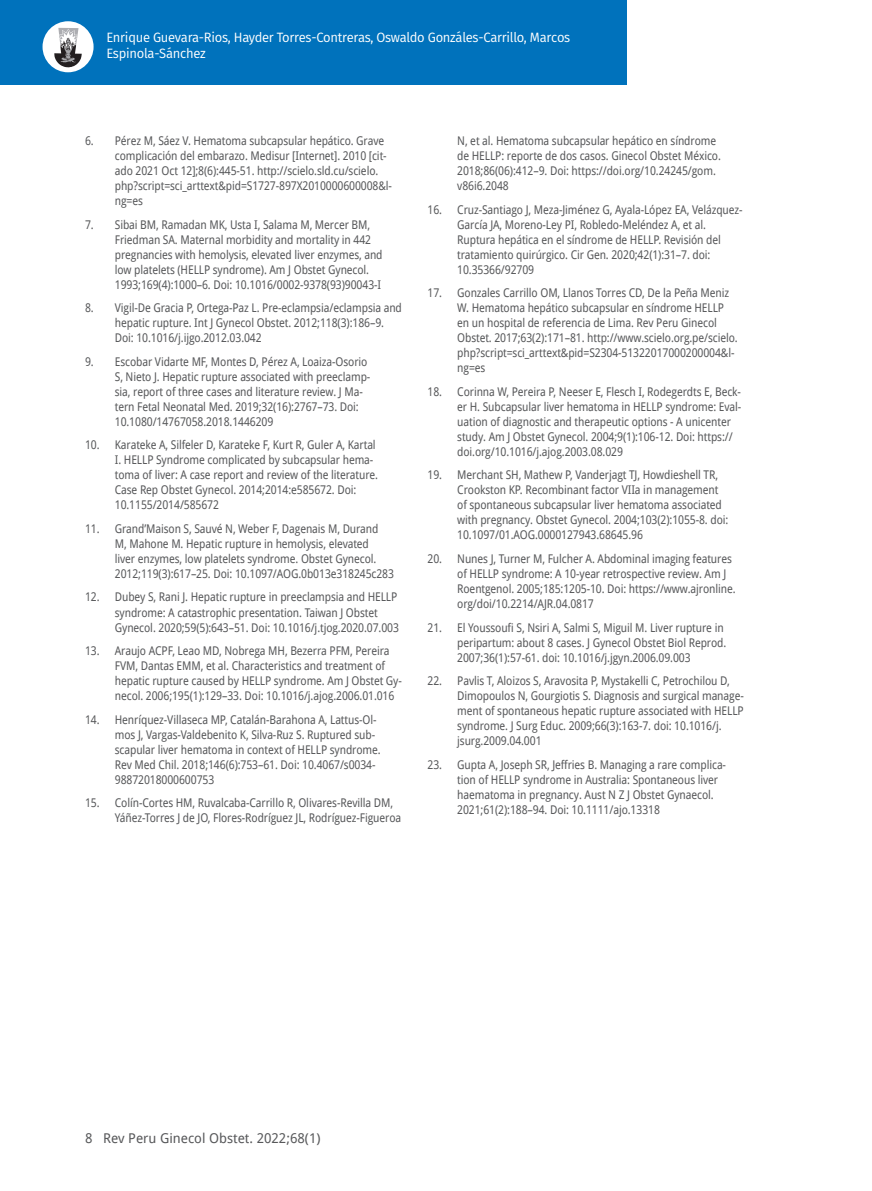
<style>
.page{position:relative;width:872px;height:1191px;background:#fff}
.page>*{position:absolute;margin:0;border:0;box-sizing:border-box;transform-origin:0 0}
.t1{font:13.5px/16.2px "Fira Sans";letter-spacing:-.02em;color:#fff;scale:.96 1}
.t2{font:13.5px "Droid Sans";color:#57585a}
.t3{font:12px/15px "Droid Sans";letter-spacing:-.01em;color:#57585a;scale:.9 1}
</style>
<div class="page">
<div style="left:0;top:0;width:626px;height:85px;background:#0072bc"></div>
<div style="left:43px;top:21px;width:51px;height:51px;background:#fff;border-radius:50%"></div>
<svg style="left:54px;top:28px;width:28px;height:40px"></svg>
<p class="t1" style="left:106px;top:29px;width:485px">Enrique Guevara-Rios, Hayder Torres-Contreras, Oswaldo Gonzáles-Carrillo, Marcos<br>Espinola-Sánchez</p>
<p class="t3" style="left:115px;top:133px;width:309px;text-indent:-30px">6. Pérez M, Sáez V. Hematoma subcapsular hepático. Grave complicación del embarazo. Medisur [Internet]. 2010 [cit&shy;ado 2021 Oct 12];8(6):445-51. http://scielo.sld.cu/scielo. php?script=sci_arttext&amp;pid=S1727-897X2010000600008&amp;l&shy;ng=es</p>
<p class="t3" style="left:115px;top:217px;width:299px;text-indent:-30px">7. Sibai BM, Ramadan MK, Usta I, Salama M, Mercer BM, Friedman SA. Maternal morbidity and mortality in 442 pregnancies with hemolysis, elevated liver enzymes, and low platelets (HELLP syndrome). Am J Obstet Gynecol.<br>1993;169(4):1000–6. Doi: 10.1016/0002-9378(93)90043-I</p>
<p class="t3" style="left:115px;top:300px;width:320px;text-indent:-30px">8. Vigil-De Gracia P, Ortega-Paz L. Pre-eclampsia/eclampsia and hepatic rupture. Int J Gynecol Obstet. 2012;118(3):186–9.<br>Doi: 10.1016/j.ijgo.2012.03.042</p>
<p class="t3" style="left:115px;top:354px;width:285px;text-indent:-30px">9. Escobar Vidarte MF, Montes D, Pérez A, Loaiza-Osorio S, Nieto J. Hepatic rupture associated with preeclamp&shy;sia, report of three cases and literature review. J Ma&shy;tern Fetal Neonatal Med. 2019;32(16):2767–73. Doi:<br>10.1080/14767058.2018.1446209</p>
<p class="t3" style="left:115px;top:437px;width:294px;text-indent:-30px">10. Karateke A, Silfeler D, Karateke F, Kurt R, Guler A, Kartal I. HELLP Syndrome complicated by subcapsular hema&shy;toma of liver: A case report and review of the literature.<br>Case Rep Obstet Gynecol. 2014;2014:e585672. Doi:<br>10.1155/2014/585672</p>
<p class="t3" style="left:115px;top:521px;width:312px;text-indent:-30px">11. Grand’Maison S, Sauvé N, Weber F, Dagenais M, Durand<br>M, Mahone M. Hepatic rupture in hemolysis, elevated<br>liver enzymes, low platelets syndrome. Obstet Gynecol.<br>2012;119(3):617–25. Doi: 10.1097/AOG.0b013e318245c283</p>
<p class="t3" style="left:115px;top:589px;width:317px;text-indent:-30px">12. Dubey S, Rani J. Hepatic rupture in preeclampsia and HELLP syndrome: A catastrophic presentation. Taiwan J Obstet<br>Gynecol. 2020;59(5):643–51. Doi: 10.1016/j.tjog.2020.07.003</p>
<p class="t3" style="left:115px;top:643px;width:320px;text-indent:-30px">13. Araujo ACPF, Leao MD, Nobrega MH, Bezerra PFM, Pereira FVM, Dantas EMM, et al. Characteristics and treatment of hepatic rupture caused by HELLP syndrome. Am J Obstet Gy&shy;necol. 2006;195(1):129–33. Doi: 10.1016/j.ajog.2006.01.016</p>
<p class="t3" style="left:115px;top:711px;width:297px;text-indent:-30px">14. Henríquez-Villaseca MP, Catalán-Barahona A, Lattus-Ol&shy;mos J, Vargas-Valdebenito K, Silva-Ruz S. Ruptured sub&shy;scapular liver hematoma in context of HELLP syndrome.<br>Rev Med Chil. 2018;146(6):753–61. Doi: 10.4067/s0034- 98872018000600753</p>
<p class="t3" style="left:115px;top:795px;width:320px;text-indent:-30px">15. Colín-Cortes HM, Ruvalcaba-Carrillo R, Olivares-Revilla DM,<br>Yáñez-Torres J de JO, Flores-Rodríguez JL, Rodríguez-Figueroa</p>
<p class="t3" style="left:457px;top:133px;width:294px">N, et al. Hematoma subcapsular hepático en síndrome de HELLP: reporte de dos casos. Ginecol Obstet México.<br>2018;86(06):412–9. Doi: https://doi.org/10.24245/gom. v86i6.2048</p>
<p class="t3" style="left:457px;top:202px;width:318px;text-indent:-30px">16. Cruz-Santiago J, Meza-Jiménez G, Ayala-López EA, Velázquez-García JA, Moreno-Ley PI, Robledo-Meléndez A, et al.<br>Ruptura hepática en el síndrome de HELLP. Revisión del tratamiento quirúrgico. Cir Gen. 2020;42(1):31–7. doi:<br>10.35366/92709</p>
<p class="t3" style="left:457px;top:285px;width:313px;text-indent:-30px">17. Gonzales Carrillo OM, Llanos Torres CD, De la Peña Meniz W. Hematoma hepático subcapsular en síndrome HELLP en un hospital de referencia de Lima. Rev Peru Ginecol Obstet. 2017;63(2):171–81. http://www.scielo.org.pe/scielo. php?script=sci_arttext&amp;pid=S2304-51322017000200004&amp;l&shy;ng=es</p>
<p class="t3" style="left:457px;top:384px;width:317px;text-indent:-30px">18. Corinna W, Pereira P, Neeser E, Flesch I, Rodegerdts E, Beck&shy;er H. Subcapsular liver hematoma in HELLP syndrome: Eval&shy;uation of diagnostic and therapeutic options - A unicenter study. Am J Obstet Gynecol. 2004;9(1):106-12. Doi: https:// doi.org/10.1016/j.ajog.2003.08.029</p>
<p class="t3" style="left:457px;top:467px;width:303px;text-indent:-30px">19. Merchant SH, Mathew P, Vanderjagt TJ, Howdieshell TR, Crookston KP. Recombinant factor VIIa in management of spontaneous subcapsular liver hematoma associated with pregnancy. Obstet Gynecol. 2004;103(2):1055-8. doi:<br>10.1097/01.AOG.0000127943.68645.96</p>
<p class="t3" style="left:457px;top:551px;width:311px;text-indent:-30px">20. Nunes J, Turner M, Fulcher A. Abdominal imaging features of HELLP syndrome: A 10-year retrospective review. Am J Roentgenol. 2005;185:1205-10. Doi: https://www.ajronline. org/doi/10.2214/AJR.04.0817</p>
<p class="t3" style="left:457px;top:619px;width:300px;text-indent:-30px">21. El Youssoufi S, Nsiri A, Salmi S, Miguil M. Liver rupture in peripartum: about 8 cases. J Gynecol Obstet Biol Reprod.<br>2007;36(1):57-61. doi: 10.1016/j.jgyn.2006.09.003</p>
<p class="t3" style="left:457px;top:673px;width:320px;text-indent:-30px">22. Pavlis T, Aloizos S, Aravosita P, Mystakelli C, Petrochilou D, Dimopoulos N, Gourgiotis S. Diagnosis and surgical manage&shy;ment of spontaneous hepatic rupture associated with HELLP syndrome. J Surg Educ. 2009;66(3):163-7. doi: 10.1016/j. jsurg.2009.04.001</p>
<p class="t3" style="left:457px;top:756px;width:300px;text-indent:-30px">23. Gupta A, Joseph SR, Jeffries B. Managing a rare complica&shy;tion of HELLP syndrome in Australia: Spontaneous liver haematoma in pregnancy. Aust N Z J Obstet Gynaecol.<br>2021;61(2):188–94. Doi: 10.1111/ajo.13318</p>
<p class="t2" style="left:85px;top:1128px;width:237px">8 Rev Peru Ginecol Obstet. 2022;68(1)</p>
</div>
